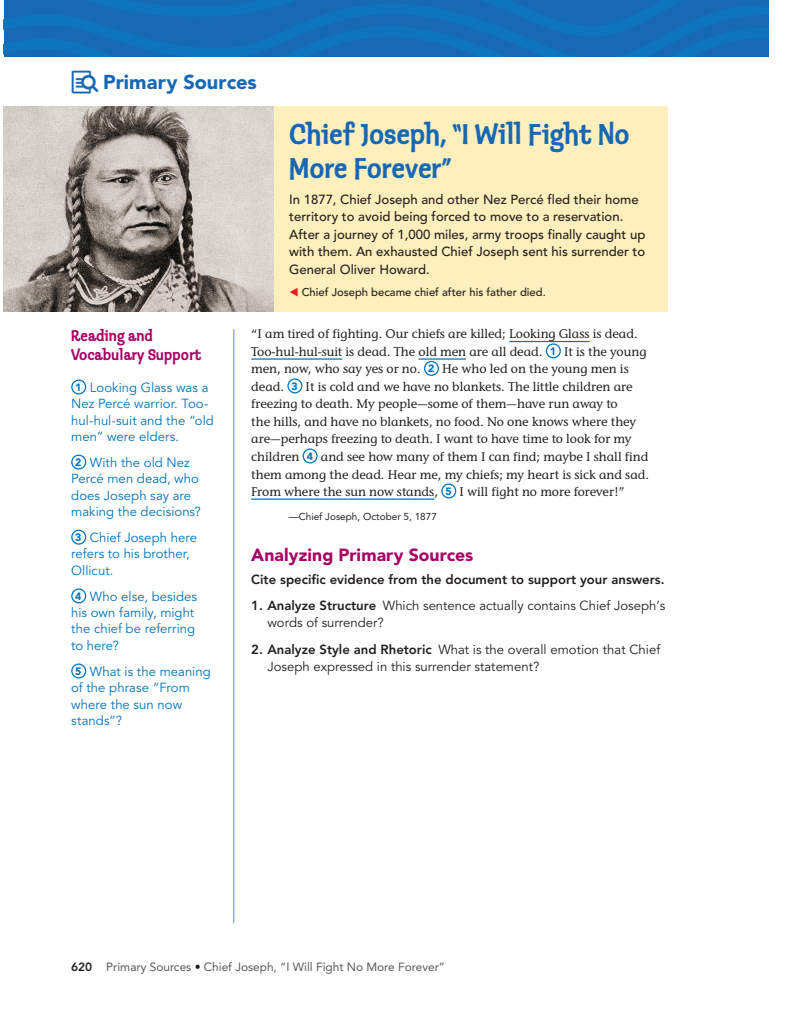
<style>
.page{position:relative;width:795px;height:1032px;background:#fff}
.page>*{position:absolute;margin:0;border:0;box-sizing:border-box;transform-origin:0 0}
.t1{font:30px/33.8px "Klepto ITC Std";color:#1768b4}
.t2{font:900 20px "Avenir LT Pro";color:#1768b4}
.t3{font:900 17.5px "Avenir LT Pro";letter-spacing:.005em;color:#a70164}
.t4{font:16.25px/18.8px "Klepto ITC Std";color:#a70164}
.t5{font:13.12px/16.2px "Avenir LT Pro";letter-spacing:.005em;color:#0072bc}
.t6{font:500 13.12px/17.5px "Avenir LT Pro";color:#231f20}
.t7{font:13.12px/17.5px "Avenir LT Pro";color:#231f20}
.t8{font:800 13.12px "Avenir LT Pro";color:#231f20}
.t9{font:500 12.5px/17.5px "Stone Informal ITC Pro";color:#231f20}
.t10{font:11.88px "Avenir LT Pro";color:#57585a}
.t11{font:500 11.25px "Avenir LT Pro";color:#231f20}
.t12{font:10px "Avenir LT Pro";color:#231f20}
.s1{color:#e41f25}
.s2{font-weight:900;font-size:10.62px;color:#0073bc}
.s3{font-family:"Avenir LT Pro";font-weight:900;font-size:10.62px;color:#0073bc}
.s4{font-weight:800}
.s5{font-weight:800;color:#231f20}
.s6{color:#231f20}
</style>
<div class="page">
<img style="left:4px;top:106px;width:270px;height:205px">
<hr style="left:509px;top:341px;width:81px;height:1px;background:#0073bc">
<hr style="left:251px;top:358px;width:91px;height:1px;background:#0073bc">
<hr style="left:419px;top:358px;width:47px;height:1px;background:#0073bc">
<hr style="left:251px;top:498px;width:183px;height:1px;background:#0073bc">
<div style="left:546px;top:343px;width:15px;height:15px;border:1px solid #0072bc;border-radius:50%"></div>
<div style="left:424px;top:361px;width:15px;height:15px;border:1px solid #0072bc;border-radius:50%"></div>
<div style="left:287px;top:378px;width:15px;height:15px;border:1px solid #0072bc;border-radius:50%"></div>
<div style="left:303px;top:448px;width:15px;height:15px;border:1px solid #0072bc;border-radius:50%"></div>
<div style="left:441px;top:483px;width:15px;height:15px;border:1px solid #0072bc;border-radius:50%"></div>
<div style="left:71px;top:379px;width:15px;height:15px;border:1px solid #0072bc;border-radius:50%"></div>
<div style="left:71px;top:454px;width:15px;height:15px;border:1px solid #0072bc;border-radius:50%"></div>
<div style="left:71px;top:529px;width:15px;height:15px;border:1px solid #0072bc;border-radius:50%"></div>
<div style="left:71px;top:588px;width:15px;height:15px;border:1px solid #0072bc;border-radius:50%"></div>
<div style="left:71px;top:663px;width:15px;height:15px;border:1px solid #0072bc;border-radius:50%"></div>
<div style="left:274px;top:106px;width:394px;height:205px;background:#feefbc"></div>
<hr style="left:233px;top:329px;width:1px;height:594px;background:#7ca7d8">
<svg style="left:3px;top:0;width:766px;height:56px;background:#146db6"></svg>
<h2 class="t2" style="left:103px;top:70px;width:155px">Primary Sources</h2>
<h1 class="t1" style="left:289px;top:118px;width:342px">Chief Joseph, “I Will Fight No<br>More Forever”</h1>
<p class="t6" style="left:289px;top:191px;width:358px">In 1877, Chief Joseph and other Nez Percé fled their home territory to avoid being forced to move to a reservation.<br>After a journey of 1,000 miles, army troops finally caught up with them. An exhausted Chief Joseph sent his surrender to General Oliver Howard.</p>
<p class="t11" style="left:289px;top:286px;width:258px"><span class="s1">◀</span> Chief Joseph became chief after his father died.</p>
<h3 class="t4" style="left:71px;top:327px;width:131px">Reading and<br>Vocabulary Support</h3>
<p class="t5" style="left:71px;top:379px;width:144px;text-indent:4px"><span class="s2">1</span> Looking Glass was a<br>Nez Percé warrior. Too&shy;hul-hul-suit and the “old men” were elders.</p>
<p class="t5" style="left:71px;top:454px;width:131px;text-indent:4px"><span class="s2">2</span> With the old Nez<br>Percé men dead, who does Joseph say are making the decisions?</p>
<p class="t5" style="left:71px;top:529px;width:127px;text-indent:4px"><span class="s2">3</span> Chief Joseph here refers to his brother,<br>Ollicut.</p>
<p class="t5" style="left:71px;top:588px;width:127px;text-indent:4px"><span class="s2">4</span> Who else, besides his own family, might the chief be referring to here?</p>
<p class="t5" style="left:71px;top:663px;width:141px;text-indent:4px"><span class="s2">5</span> What is the meaning of the phrase “From where the sun now stands”?</p>
<p class="t9" style="left:251px;top:325px;width:399px">“I am tired of fighting. Our chiefs are killed; Looking Glass is dead.<br>Too-hul-hul-suit is dead. The old men are all dead. <span class="s3">1</span> It is the young men, now, who say yes or no. <span class="s3">2</span> He who led on the young men is dead. <span class="s3">3</span> It is cold and we have no blankets. The little children are freezing to death. My people—some of them—have run away to<br>the hills, and have no blankets, no food. No one knows where they are—perhaps freezing to death. I want to have time to look for my children <span class="s3">4</span> and see how many of them I can find; maybe I shall find them among the dead. Hear me, my chiefs; my heart is sick and sad.<br>From where the sun now stands, <span class="s3">5</span> I will fight no more forever!”</p>
<p class="t12" style="left:289px;top:510px;width:150px">—Chief Joseph, October 5, 1877</p>
<h3 class="t3" style="left:251px;top:544px;width:223px">Analyzing Primary Sources</h3>
<p class="t8" style="left:251px;top:571px;width:415px">Cite specific evidence from the document to support your answers.</p>
<p class="t7" style="left:267px;top:596px;width:399px;text-indent:-16px"><span class="s4">1. Analyze Structure</span> Which sentence actually contains Chief Joseph’s words of surrender?</p>
<p class="t7" style="left:267px;top:640px;width:394px;text-indent:-16px"><span class="s4">2. Analyze Style and Rhetoric</span> What is the overall emotion that Chief<br>Joseph expressed in this surrender statement?</p>
<p class="t10" style="left:71px;top:959px;width:375px"><span class="s5">620</span> Primary Sources <span class="s6">•</span> Chief Joseph, “I Will Fight No More Forever”</p>
</div>
